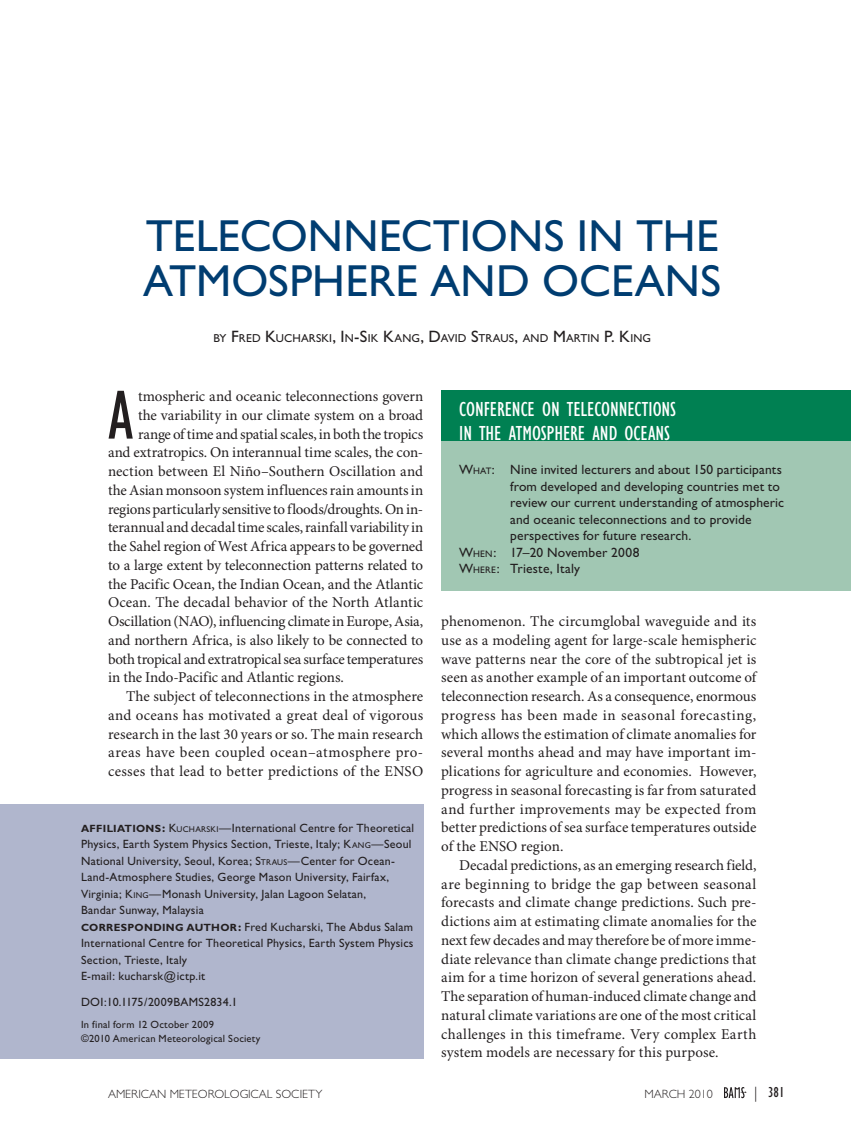
<style>
.page{position:relative;width:851px;height:1134px;background:#fff}
.page>*{position:absolute;margin:0;border:0;box-sizing:border-box;transform-origin:0 0}
.t1{font:condensed 71.1px "Gill Sans";color:#231f20}
.t2{font:45px/45px "Gill Sans";letter-spacing:.005em;color:#003d71}
.t3{font:condensed 21px/24px "Gill Sans";letter-spacing:-.005em;color:#fff}
.t4{font:15px/18.8px "Minion Pro";letter-spacing:-.005em;color:#231f20;text-align:justify}
.t5{font:15px "Minion Pro";letter-spacing:.02em;color:#231f20}
.t6{font:15px "Minion Pro";letter-spacing:.015em;color:#231f20}
.t7{font:15px "Minion Pro";letter-spacing:.025em;color:#231f20}
.t8{font:condensed 15px "Gill Sans";color:#231f20}
.t9{font:13.5px "Gill Sans";letter-spacing:.01em;color:#231f20}
.t10{font:12px/16.5px "Gill Sans";letter-spacing:.015em;color:#231f20}
.t11{font:300 12px "Gill Sans";color:#231f20}
.t12{font:11.55px "Gill Sans";letter-spacing:.01em;color:#231f20}
.t13{font:10.5px/13.5px "Gill Sans";letter-spacing:.025em;color:#231f20}
.s1{font-size:16.5px}
.s2{font-weight:700;font-size:10.5px}
.s3{font-weight:700}
.s4{font-style:inherit}
.s5{font-size:8.4px}
.s6{font-size:9.45px}
.s7{font-weight:300;font-stretch:normal}
</style>
<div class="page">
<div style="left:0;top:805px;width:423px;height:254px;background:#b0b6cd"></div>
<div style="left:441px;top:390px;width:409px;height:201px;background:#a1c7b3"></div>
<div style="left:441px;top:390px;width:409px;height:51px;background:#008052"></div>
<svg style="left:724px;top:1087px;width:22px;height:11px"></svg>
<h2 class="t2" style="left:143px;top:213px;width:579px">Teleconnections in the<br>Atmosphere and Oceans</h2>
<p class="t12" style="left:213px;top:332px;width:439px">BY <span class="s1">F</span>RED <span class="s1">K</span>UCHARSKI<span class="s1">, I</span> N<span class="s1">-S</span>IK <span class="s1">K</span>ANG<span class="s1">, D</span>AVID <span class="s1">S</span>TRAUS<span class="s1">,</span> AND <span class="s1">M</span>ARTIN <span class="s1">P. K</span>ING</p>
<h1 class="t1" style="left:108px;top:377px;width:27px">A</h1>
<p class="t4" style="left:138px;top:388px;width:286px">tmospheric and oceanic teleconnections govern</p>
<p class="t4" style="left:138px;top:406px;width:286px">the variability in our climate system on a broad</p>
<p class="t4" style="left:138px;top:425px;width:286px">range of time and spatial scales, in both the tropics</p>
<p class="t4" style="left:108px;top:444px;width:316px">and extratropics. On interannual time scales, the con-</p>
<p class="t4" style="left:108px;top:463px;width:316px">nection between El Niño–Southern Oscillation and</p>
<p class="t4" style="left:108px;top:481px;width:316px">the Asian monsoon system influences rain amounts in</p>
<p class="t4" style="left:108px;top:500px;width:316px">regions particularly sensitive to floods/droughts. On in-</p>
<p class="t4" style="left:108px;top:519px;width:316px">terannual and decadal time scales, rainfall variability in</p>
<p class="t4" style="left:108px;top:538px;width:316px">the Sahel region of West Africa appears to be governed</p>
<p class="t4" style="left:108px;top:556px;width:316px">to a large extent by teleconnection patterns related to</p>
<p class="t4" style="left:108px;top:575px;width:316px">the Pacific Ocean, the Indian Ocean, and the Atlantic</p>
<p class="t4" style="left:108px;top:594px;width:317px">Ocean. The decadal behavior of the North Atlantic</p>
<p class="t4" style="left:108px;top:613px;width:316px">Oscillation (NAO), influencing climate in Europe, Asia,</p>
<p class="t4" style="left:108px;top:631px;width:316px">and northern Africa, is also likely to be connected to</p>
<p class="t4" style="left:108px;top:650px;width:316px">both tropical and extratropical sea surface temperatures</p>
<p class="t4" style="left:108px;top:669px;width:237px">in the Indo-Pacific and Atlantic regions.</p>
<p class="t4" style="left:126px;top:688px;width:298px">The subject of teleconnections in the atmosphere</p>
<p class="t6" style="left:108px;top:706px;width:317px">and oceans has motivated a great deal of vigorous</p>
<p class="t4" style="left:108px;top:725px;width:317px">research in the last 30 years or so. The main research</p>
<p class="t7" style="left:108px;top:744px;width:316px">areas have been coupled ocean–atmosphere pro-</p>
<p class="t5" style="left:108px;top:762px;width:316px">cesses that lead to better predictions of the ENSO</p>
<p class="t10" style="left:81px;top:819px;width:334px"><span class="s2">AFFILIATIONS</span><span class="s3">:</span> <span class="s4">K</span><span class="s5">UCHARSKI</span>—International Centre for Theoretical Physics, Earth System Physics Section, Trieste, Italy; <span class="s4">K</span><span class="s5">ANG</span>—Seoul N ational University, Seoul, Korea; <span class="s4">S</span><span class="s5">TRAUS</span>—Center for Ocean-Land-Atmosphere Studies, George M ason University, Fairfax, Virginia; <span class="s4">K</span><span class="s5">ING</span>—Monash University, Jalan Lagoon Selatan,<br>Bandar Sunway, M alaysia<br><span class="s2">CORRESPONDING AUTHOR</span> <span class="s3">:</span> Fred Kucharski, The Abdus Salam International Centre for Theoretical Physics, Earth System Physics Section, Trieste, Italy<br>E-mail: kucharsk@ictp.it</p>
<p class="t10" style="left:81px;top:993px;width:8px">DOI</p>
<p class="t10" style="left:104px;top:993px;width:135px">:10.1175/2009BAMS2834.1</p>
<p class="t13" style="left:81px;top:1018px;width:181px">In final form 12 October 2009<br>©2010 American Meteorological Society</p>
<h3 class="t3" style="left:459px;top:397px;width:218px">CONFERENCE ON TELECONNECTIONS<br>IN THE ATMOSPHERE AND OCEANS</h3>
<p class="t9" style="left:459px;top:462px;width:324px"><span class="s4">W</span><span class="s6">HAT</span>: N ine invited lecturers and about 150 participants</p>
<p class="t9" style="left:510px;top:478px;width:271px">from developed and developing countries met to</p>
<p class="t9" style="left:510px;top:495px;width:275px">review our current understanding of atmospheric</p>
<p class="t9" style="left:510px;top:511px;width:243px">and oceanic teleconnections and to provide</p>
<p class="t9" style="left:510px;top:528px;width:182px">perspectives for future research.</p>
<p class="t9" style="left:459px;top:544px;width:182px"><span class="s4">W</span><span class="s6">HEN</span>: 17–20 November 2008</p>
<p class="t9" style="left:459px;top:561px;width:122px"><span class="s4">W</span><span class="s6">HERE</span>: Trieste, Italy</p>
<p class="t4" style="left:441px;top:613px;width:317px">phenomenon. The circumglobal waveguide and its use as a modeling agent for large-scale hemispheric wave patterns near the core of the subtropical jet is seen as another example of an important outcome of teleconnection research. As a consequence, enormous progress has been made in seasonal forecasting, which allows the estimation of climate anomalies for several months ahead and may have important im&shy;plications for agriculture and economies. However, progress in seasonal forecasting is far from saturated and further improvements may be expected from better predictions of sea surface temperatures outside of the ENSO region.</p>
<p class="t4" style="left:441px;top:856px;width:317px;text-indent:18px">Decadal predictions, as an emerging research field, are beginning to bridge the gap between seasonal forecasts and climate change predictions. Such pre&shy;dictions aim at estimating climate anomalies for the next few decades and may therefore be of more imme&shy;diate relevance than climate change predictions that aim for a time horizon of several generations ahead.<br>The separation of human-induced climate change and natural climate variations are one of the most critical challenges in this timeframe. Very complex Earth system models are necessary for this purpose.</p>
<p class="t11" style="left:108px;top:1087px;width:216px">AM ERICAN METEOROLOGICAL SOCIETY</p>
<p class="t11" style="left:644px;top:1087px;width:70px">MARCH 2010</p>
<p class="t8" style="left:754px;top:1084px;width:32px"><span class="s7">|</span> 381</p>
</div>
